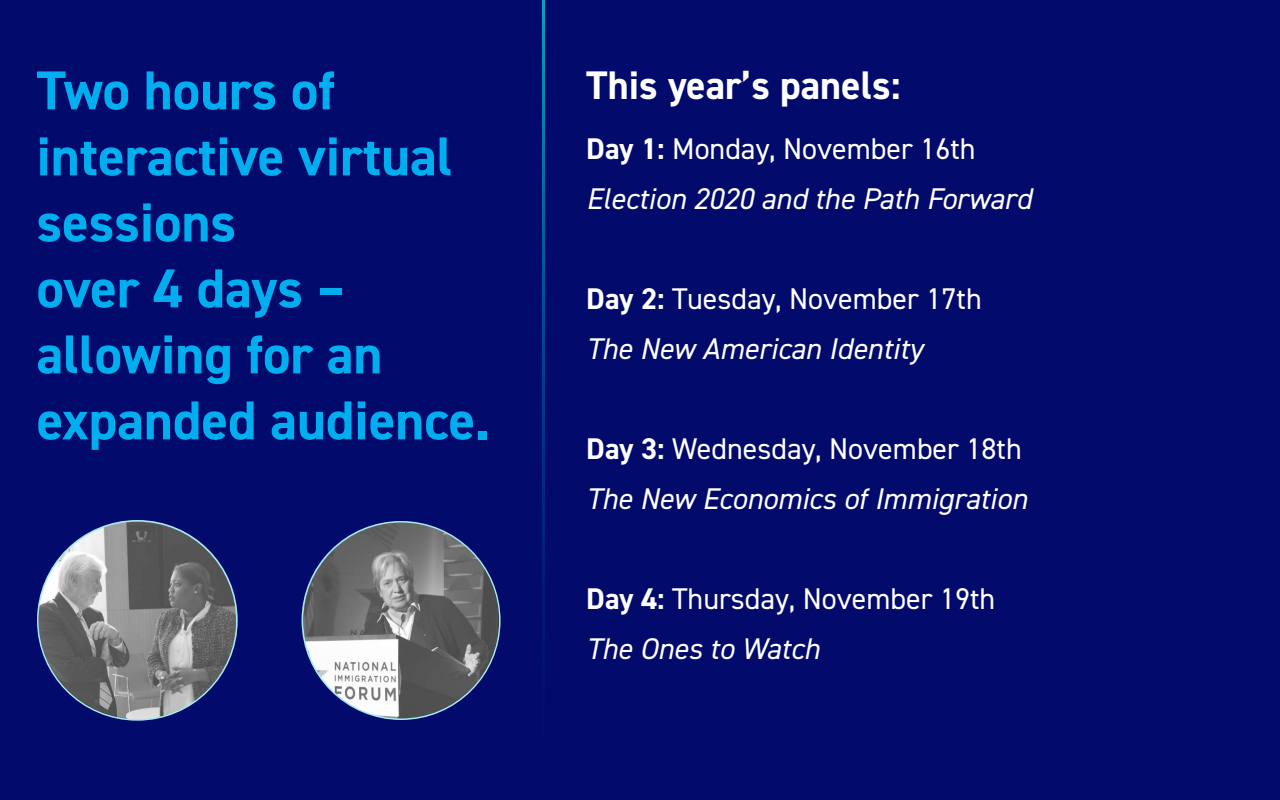
<style>
.page{position:relative;width:1280px;height:800px;background:#020a6b}
.page>*{position:absolute;margin:0;border:0;box-sizing:border-box;transform-origin:0 0}
.t1{font:700 55px/66px "DIN2014";color:#00aeef}
.t2{font:700 40px "DIN2014";color:#fff}
.t3{font:italic 30px/50px "DIN2014";color:#fff}
.t4{font:30px/50px "DIN2014";color:#fff}
.s1{font-weight:700;font-style:normal}
.s2{font-style:normal}
.s3{font-weight:700}
.s4{font-style:italic}
</style>
<div class="page">
<svg style="left:542px;top:0;width:3px;height:636px;background:#015193"></svg>
<svg style="left:302px;top:521px;width:199px;height:199px"></svg>
<svg style="left:303px;top:523px;width:196px;height:195px;background:#838383"></svg>
<svg style="left:37px;top:520px;width:201px;height:201px"></svg>
<svg style="left:39px;top:522px;width:197px;height:197px;background:#808080"></svg>
<h1 class="t1" style="left:37px;top:57px;width:455px">Two hours of interactive virtual sessions<br>over 4 days – allowing for an expanded audience.</h1>
<h2 class="t2" style="left:586px;top:59px;width:316px">This year’s panels:</h2>
<p class="t3" style="left:586px;top:123px;width:447px"><span class="s1">Day 1:</span> <span class="s2">Monday, November 16th<br></span>Election 2020 and the Path Forward</p>
<p class="t3" style="left:586px;top:273px;width:397px"><span class="s1">Day 2:</span> <span class="s2">Tuesday, November 17th<br></span>The New American Identity</p>
<p class="t3" style="left:586px;top:423px;width:442px"><span class="s1">Day 3:</span> <span class="s2">Wednesday, November 18th<br></span>The New Economics of Immigration</p>
<p class="t4" style="left:586px;top:573px;width:411px"><span class="s3">Day 4:</span> Thursday, November 19th<br><span class="s4">The Ones to Watch</span></p>
</div>
